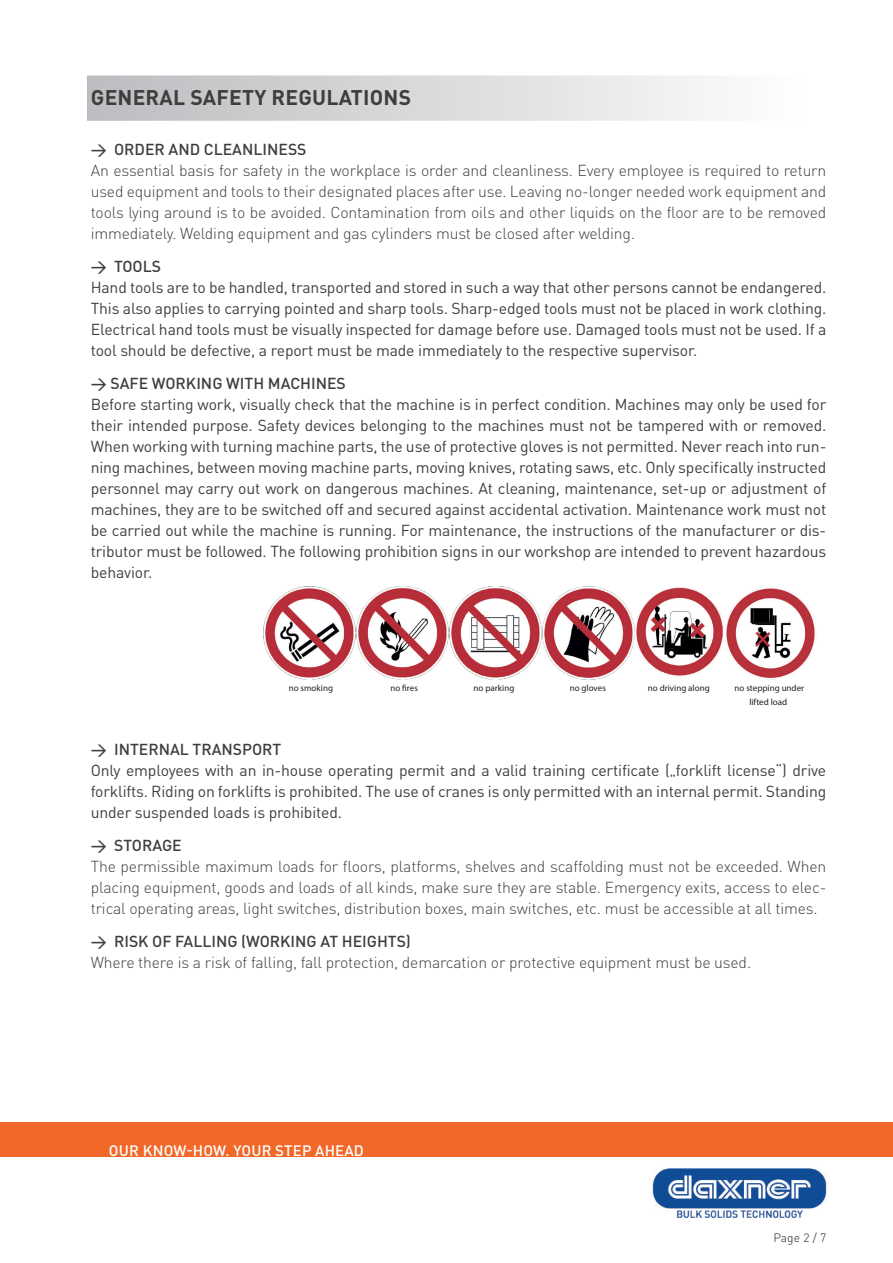
<style>
.page{position:relative;width:893px;height:1263px;background:#fff}
.page>*{position:absolute;margin:0;border:0;box-sizing:border-box;transform-origin:0 0}
.t1{font:700 21px "DINOT";letter-spacing:.01em;color:#3e3e3f}
.t2{font:15.75px/21px "DINOT";letter-spacing:-.01em;color:#3e3e3f;text-align:justify}
.t3{font:300 15.75px/21px "DINOT";letter-spacing:-.01em;color:#3e3e3f;text-align:justify}
.t4{font:500 15.75px "DINOT";color:#3e3e3f}
.t5{font:500 15px "DINOT";letter-spacing:.01em;color:#fff}
.t6{font:300 12px "DINOT";color:#231f20}
.t7{font:9px/13.5px "Myriad Pro";color:#231f20;text-align:center}
</style>
<div class="page">
<div style="left:86px;top:75px;width:748px;height:46px;background:linear-gradient(to right,#bbbcbf,#fff)"></div>
<div style="left:85px;top:74px;width:750px;height:48px;border:2px solid #fff"></div>
<img style="left:264px;top:586px;width:553px;height:94px">
<img style="left:652px;top:1168px;width:175px;height:51px">
<div style="left:0;top:1123px;width:893px;height:34px;background:#f26828"></div>
<h1 class="t1" style="left:91px;top:84px;width:322px">GENERAL SAFETY REGULATIONS</h1>
<p class="t4" style="left:91px;top:139px;width:217px">→ ORDER AND CLEANLINESS</p>
<p class="t3" style="left:91px;top:160px;width:737px">An essential basis for safety in the workplace is order and cleanliness. Every employee is required to return used equipment and tools to their designated places after use. Leaving no-longer needed work equipment and tools lying around is to be avoided. Contamination from oils and other liquids on the floor are to be removed immediately. Welding equipment and gas cylinders must be closed after welding.</p>
<p class="t4" style="left:91px;top:256px;width:72px">→ TOOLS</p>
<p class="t2" style="left:91px;top:276px;width:737px">Hand tools are to be handled, transported and stored in such a way that other persons cannot be endangered.<br>This also applies to carrying pointed and sharp tools. Sharp-edged tools must not be placed in work clothing.<br>Electrical hand tools must be visually inspected for damage before use. Damaged tools must not be used. If a tool should be defective, a report must be made immediately to the respective supervisor.</p>
<p class="t4" style="left:91px;top:373px;width:257px">→ SAFE WORKING WITH MACHINES</p>
<p class="t2" style="left:91px;top:393px;width:737px">Before starting work, visually check that the machine is in perfect condition. Machines may only be used for their intended purpose. Safety devices belonging to the machines must not be tampered with or removed.<br>When working with turning machine parts, the use of protective gloves is not permitted. Never reach into run&shy;ning machines, between moving machine parts, moving knives, rotating saws, etc. Only specifically instructed personnel may carry out work on dangerous machines. At cleaning, maintenance, set-up or adjustment of machines, they are to be switched off and secured against accidental activation. Maintenance work must not be carried out while the machine is running. For maintenance, the instructions of the manufacturer or dis&shy;tributor must be followed. The following prohibition signs in our workshop are intended to prevent hazardous behavior.</p>
<p class="t7" style="left:289px;top:681px;width:46px">no smoking</p>
<p class="t7" style="left:390px;top:681px;width:29px">no fires</p>
<p class="t7" style="left:474px;top:681px;width:42px">no parking</p>
<p class="t7" style="left:570px;top:681px;width:38px">no gloves</p>
<p class="t7" style="left:648px;top:681px;width:63px">no driving along</p>
<p class="t7" style="left:734px;top:681px;width:71px">no stepping under lifted load</p>
<p class="t4" style="left:91px;top:739px;width:192px">→ INTERNAL TRANSPORT</p>
<p class="t2" style="left:91px;top:759px;width:737px">Only employees with an in-house operating permit and a valid training certificate („forklift license“) drive forklifts. Riding on forklifts is prohibited. The use of cranes is only permitted with an internal permit. Standing under suspended loads is prohibited.</p>
<p class="t4" style="left:91px;top:835px;width:93px">→ STORAGE</p>
<p class="t3" style="left:91px;top:855px;width:737px">The permissible maximum loads for floors, platforms, shelves and scaffolding must not be exceeded. When placing equipment, goods and loads of all kinds, make sure they are stable. Emergency exits, access to elec&shy;trical operating areas, light switches, distribution boxes, main switches, etc. must be accessible at all times.</p>
<p class="t4" style="left:91px;top:931px;width:322px">→ RISK OF FALLING (WORKING AT HEIGHTS)</p>
<p class="t3" style="left:91px;top:951px;width:662px">Where there is a risk of falling, fall protection, demarcation or protective equipment must be used.</p>
<p class="t5" style="left:109px;top:1140px;width:256px">OUR KNOW-HOW. YOUR STEP AHEAD</p>
<p class="t6" style="left:773px;top:1230px;width:54px">Page 2 / 7</p>
</div>
